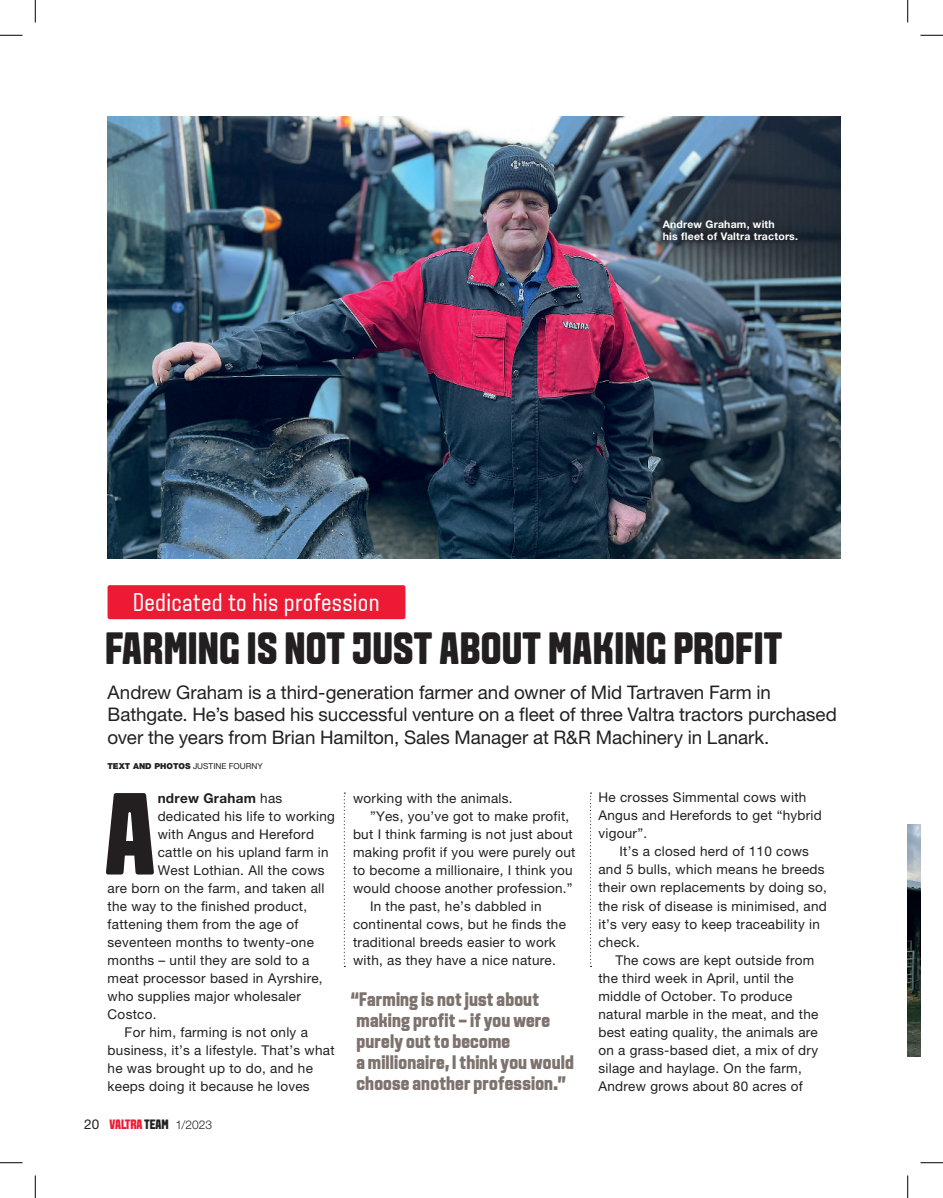
<style>
.page{position:relative;width:943px;height:1198px;background:#fff}
.page>*{position:absolute;margin:0;border:0;box-sizing:border-box;transform-origin:0 0}
.t1{font:700 116.4px "VALTRA Aveny T 2020 Extra";color:#231f20}
.t2{font:700 45px "VALTRA Aveny T 2020 Extra";letter-spacing:.005em;color:#231f20}
.t3{font:25.5px "VALTRA Aveny T 2020 Regular";letter-spacing:.01em;color:#fff}
.t4{font:700 19.5px/21px "VALTRA Aveny T 2020 Extra";letter-spacing:.01em;color:#7d726d}
.t5{font:18.75px/22.5px "Helvetica Neue LT Std";letter-spacing:-.005em;color:#231f20}
.t6{font:13.5px/18px "Helvetica Neue LT Std";letter-spacing:.02em;color:#231f20}
.t7{font:700 13.5px "VALTRA Aveny T 2020 Extra";letter-spacing:-.01em;color:#ed1a33}
.t8{font:700 13.5px "Helvetica Neue LT Std";letter-spacing:.02em;color:#231f20}
.t9{font:700 10.5px/12px "Helvetica Neue LT Std";letter-spacing:.02em;color:#fff}
.t10{font:900 8.25px "Helvetica Neue LT Std";color:#231f20}
.s1{font-weight:400}
.s2{font-family:"Helvetica Neue LT Std";font-weight:400;color:#231f20}
.s3{color:#231f20}
.s4{font-family:"Helvetica Neue LT Std";font-weight:300;font-size:12px;color:#231f20}
</style>
<div class="page">
<img style="left:108px;top:116px;width:732px;height:442px">
<div style="left:107px;top:585px;width:298px;height:34px;background:#ed1a33;border-radius:2px"></div>
<svg style="left:343px;top:792px;width:2px;height:174px"></svg>
<svg style="left:590px;top:792px;width:1px;height:174px"></svg>
<img style="left:907px;top:824px;width:13px;height:232px">
<svg style="left:654px;top:212px;width:151px;height:36px;background:#2d353e"></svg>
<svg style="left:0;top:35px;width:22px;height:1px"></svg>
<svg style="left:920px;top:35px;width:22px;height:1px"></svg>
<svg style="left:0;top:1162px;width:22px;height:1px"></svg>
<svg style="left:920px;top:1162px;width:22px;height:1px"></svg>
<svg style="left:35px;top:0;width:1px;height:22px"></svg>
<svg style="left:35px;top:1175px;width:1px;height:22px"></svg>
<svg style="left:907px;top:0;width:1px;height:22px"></svg>
<svg style="left:907px;top:1175px;width:1px;height:22px"></svg>
<h3 class="t3" style="left:133px;top:586px;width:248px">Dedicated to his profession</h3>
<p class="t9" style="left:662px;top:218px;width:137px">Andrew Graham, with<br>his fleet of Valtra tractors.</p>
<h2 class="t2" style="left:105px;top:619px;width:678px">FARMING IS NOT JUST ABOUT MAKING PROFIT</h2>
<p class="t5" style="left:108px;top:680px;width:730px">Andrew Graham is a third-generation farmer and owner of Mid Tartraven Farm in<br>Bathgate. He’s based his successful venture on a fleet of three Valtra tractors purchased over the years from Brian Hamilton, Sales Manager at R&amp;R Machinery in Lanark.</p>
<p class="t10" style="left:107px;top:761px;width:157px">TEXT AND PHOTOS <span class="s1">JUSTINE FOURNY</span></p>
<h1 class="t1" style="left:104px;top:758px;width:52px">A</h1>
<p class="t8" style="left:158px;top:789px;width:126px">ndrew Graham <span class="s1">has</span></p>
<p class="t6" style="left:158px;top:806px;width:179px">dedicated his life to working</p>
<p class="t6" style="left:158px;top:824px;width:158px">with Angus and Hereford</p>
<p class="t6" style="left:158px;top:842px;width:172px">cattle on his upland farm in</p>
<p class="t6" style="left:158px;top:860px;width:168px">West Lothian. All the cows</p>
<p class="t6" style="left:108px;top:878px;width:218px">are born on the farm, and taken all</p>
<p class="t6" style="left:108px;top:896px;width:201px">the way to the finished product,</p>
<p class="t6" style="left:108px;top:914px;width:192px">fattening them from the age of</p>
<p class="t6" style="left:108px;top:932px;width:208px">seventeen months to twenty-one</p>
<p class="t6" style="left:108px;top:950px;width:203px">months – until they are sold to a</p>
<p class="t6" style="left:108px;top:968px;width:216px">meat processor based in Ayrshire,</p>
<p class="t6" style="left:108px;top:986px;width:195px">who supplies major wholesaler</p>
<p class="t6" style="left:108px;top:1004px;width:50px">Costco.</p>
<p class="t6" style="left:125px;top:1022px;width:185px">For him, farming is not only a</p>
<p class="t6" style="left:108px;top:1040px;width:228px">business, it’s a lifestyle. That’s what</p>
<p class="t6" style="left:108px;top:1058px;width:207px">he was brought up to do, and he</p>
<p class="t6" style="left:108px;top:1076px;width:203px">keeps doing it because he loves</p>
<p class="t7" style="left:84px;top:1115px;width:129px"><span class="s2">20</span> VALTRA <span class="s3">TEAM</span> <span class="s4">1/2023</span></p>
<p class="t6" style="left:353px;top:788px;width:161px">working with the animals.</p>
<p class="t6" style="left:370px;top:806px;width:201px">”Yes, you’ve got to make profit,</p>
<p class="t6" style="left:353px;top:824px;width:221px">but I think farming is not just about</p>
<p class="t6" style="left:353px;top:842px;width:224px">making profit if you were purely out</p>
<p class="t6" style="left:353px;top:860px;width:221px">to become a millionaire, I think you</p>
<p class="t6" style="left:353px;top:878px;width:221px">would choose another profession.”</p>
<p class="t6" style="left:370px;top:896px;width:173px">In the past, he’s dabbled in</p>
<p class="t6" style="left:353px;top:914px;width:214px">continental cows, but he finds the</p>
<p class="t6" style="left:353px;top:932px;width:204px">traditional breeds easier to work</p>
<p class="t6" style="left:353px;top:950px;width:204px">with, as they have a nice nature.</p>
<h3 class="t4" style="left:351px;top:988px;width:224px">“Farming is not just about making profit – if you were purely out to become<br>a millionaire, I think you would choose another profession.”</h3>
<p class="t6" style="left:598px;top:788px;width:225px">He crosses Simmental cows with<br>Angus and Herefords to get “hybrid vigour”.</p>
<p class="t6" style="left:598px;top:842px;width:230px;text-indent:21px">It’s a closed herd of 110 cows and 5 bulls, which means he breeds their own replacements by doing so, the risk of disease is minimised, and it’s very easy to keep traceability in check.</p>
<p class="t6" style="left:598px;top:950px;width:221px;text-indent:17px">The cows are kept outside from the third week in April, until the middle of October. To produce natural marble in the meat, and the best eating quality, the animals are on a grass-based diet, a mix of dry silage and haylage. On the farm,<br>Andrew grows about 80 acres of</p>
</div>
